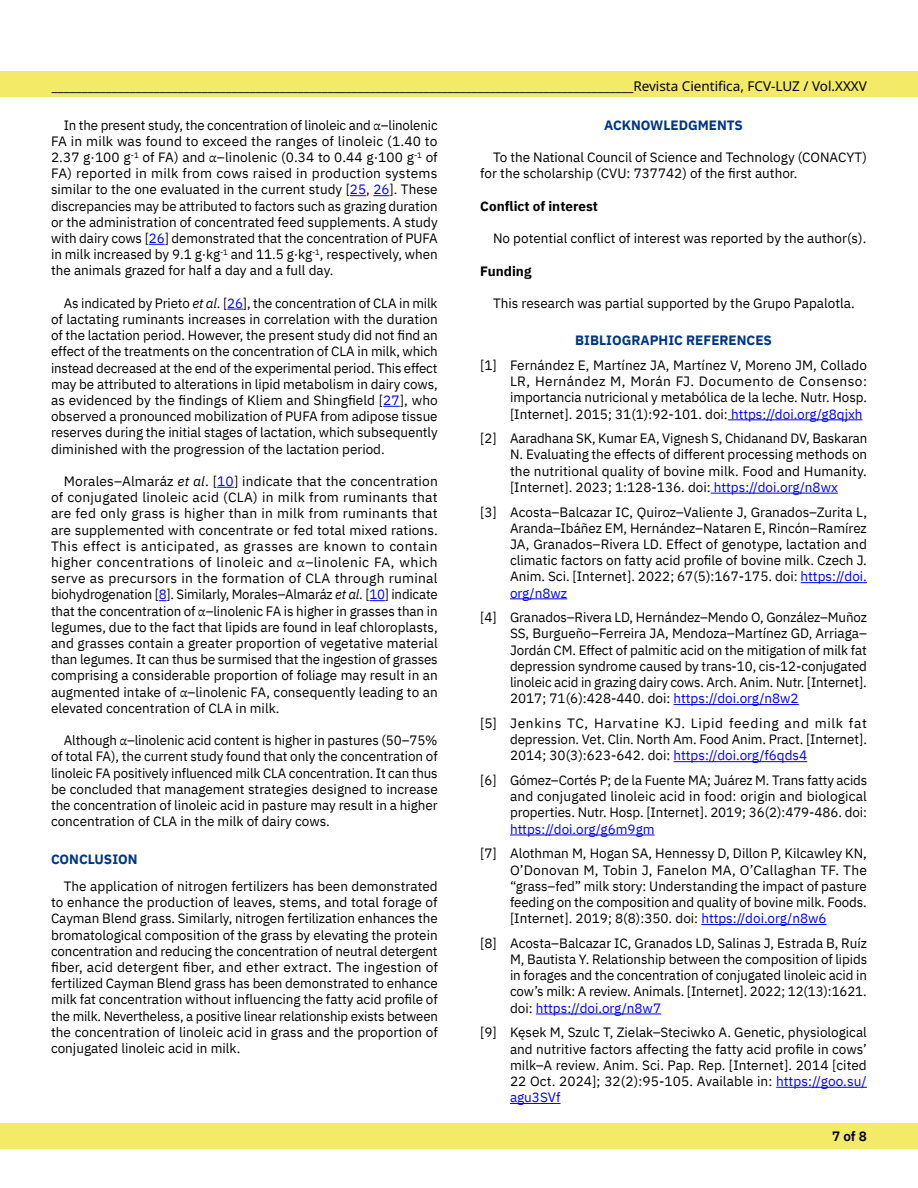
<style>
.page{position:relative;width:918px;height:1188px;background:#fff}
.page>*{position:absolute;margin:0;border:0;box-sizing:border-box;transform-origin:0 0}
.t1{font:13.5px/16.2px "IBM Plex Sans";color:#000;text-align:justify}
.t2{font:13.5px "Noto Sans";color:#000}
.t3{font:700 13.5px "IBM Plex Sans";color:#003687}
.t4{font:700 13.5px "IBM Plex Sans";color:#000}
.t5{font:13.5px "IBM Plex Sans";color:#00f}
.t6{font:600 13.5px "IBM Plex Sans";color:#000}
.s1{font-family:"STIX Two Math"}
.s2{color:#00f}
.s3{font-style:italic}
</style>
<div class="page">
<div style="left:0;top:71px;width:918px;height:26px;background:#f3ea67"></div>
<div style="left:0;top:1123px;width:918px;height:25px;background:#f3ea67"></div>
<svg style="left:350px;top:195px;width:16px;height:1px"></svg>
<svg style="left:373px;top:195px;width:17px;height:1px"></svg>
<svg style="left:149px;top:244px;width:16px;height:1px"></svg>
<svg style="left:227px;top:309px;width:16px;height:1px"></svg>
<svg style="left:383px;top:406px;width:17px;height:1px"></svg>
<svg style="left:217px;top:487px;width:17px;height:1px"></svg>
<svg style="left:369px;top:600px;width:16px;height:1px"></svg>
<hr style="left:728px;top:419px;width:135px;height:1px;background:#00f">
<hr style="left:711px;top:493px;width:127px;height:1px;background:#00f">
<hr style="left:801px;top:582px;width:66px;height:1px;background:#00f">
<hr style="left:510px;top:598px;width:57px;height:1px;background:#00f">
<hr style="left:674px;top:704px;width:125px;height:1px;background:#00f">
<hr style="left:674px;top:761px;width:133px;height:1px;background:#00f">
<hr style="left:510px;top:835px;width:145px;height:1px;background:#00f">
<hr style="left:701px;top:924px;width:126px;height:1px;background:#00f">
<hr style="left:536px;top:1014px;width:125px;height:1px;background:#00f">
<hr style="left:776px;top:1087px;width:91px;height:1px;background:#00f">
<hr style="left:510px;top:1103px;width:51px;height:1px;background:#00f">
<p class="t2" style="left:52px;top:79px;width:817px">_________________________________________________________________________________________________Revista Cientifica, FCV-LUZ / Vol.XXXV</p>
<p class="t1" style="left:51px;top:116px;width:388px;text-indent:13px">In the present study, the concentration of linoleic and <span class="s1">α</span>–linolenic FA in milk was found to exceed the ranges of linoleic (1.40 to 2.37 g·100 g<sup>-1</sup> of FA) and <span class="s1">α</span>–linolenic (0.34 to 0.44 g·100 g<sup>-1</sup> of FA) reported in milk from cows raised in production systems similar to the one evaluated in the current study [<span class="s2">25</span>, <span class="s2">26</span>]. These discrepancies may be attributed to factors such as grazing duration or the administration of concentrated feed supplements. A study with dairy cows [<span class="s2">26</span>] demonstrated that the concentration of PUFA in milk increased by 9.1 g·kg<sup>-1</sup> and 11.5 g·kg<sup>-1</sup>, respectively, when the animals grazed for half a day and a full day.</p>
<p class="t1" style="left:51px;top:294px;width:388px;text-indent:13px">As indicated by Prieto <span class="s3">et al</span>. [<span class="s2">26</span>], the concentration of CLA in milk of lactating ruminants increases in correlation with the duration of the lactation period. However, the present study did not find an effect of the treatments on the concentration of CLA in milk, which instead decreased at the end of the experimental period. This effect may be attributed to alterations in lipid metabolism in dairy cows, as evidenced by the findings of Kliem and Shingfield [<span class="s2">27</span>], who observed a pronounced mobilization of PUFA from adipose tissue reserves during the initial stages of lactation, which subsequently diminished with the progression of the lactation period.</p>
<p class="t1" style="left:51px;top:472px;width:388px;text-indent:13px">Morales–Almaráz <span class="s3">et al</span>. [<span class="s2">10</span>] indicate that the concentration of conjugated linoleic acid (CLA) in milk from ruminants that are fed only grass is higher than in milk from ruminants that are supplemented with concentrate or fed total mixed rations.<br>This effect is anticipated, as grasses are known to contain higher concentrations of linoleic and <span class="s1">α</span>–linolenic FA, which serve as precursors in the formation of CLA through ruminal biohydrogenation [<span class="s2">8</span>]. Similarly, Morales–Almaráz <span class="s3">et al</span>. [<span class="s2">10</span>] indicate that the concentration of <span class="s1">α</span>–linolenic FA is higher in grasses than in legumes, due to the fact that lipids are found in leaf chloroplasts, and grasses contain a greater proportion of vegetative material than legumes. It can thus be surmised that the ingestion of grasses comprising a considerable proportion of foliage may result in an augmented intake of <span class="s1">α</span>–linolenic FA, consequently leading to an elevated concentration of CLA in milk.</p>
<p class="t1" style="left:51px;top:731px;width:388px;text-indent:13px">Although <span class="s1">α</span>–linolenic acid content is higher in pastures (50–75% of total FA), the current study found that only the concentration of linoleic FA positively influenced milk CLA concentration. It can thus be concluded that management strategies designed to increase the concentration of linoleic acid in pasture may result in a higher concentration of CLA in the milk of dairy cows.</p>
<p class="t3" style="left:51px;top:848px;width:88px">CONCLUSION</p>
<p class="t1" style="left:51px;top:877px;width:388px;text-indent:13px">The application of nitrogen fertilizers has been demonstrated to enhance the production of leaves, stems, and total forage of Cayman Blend grass. Similarly, nitrogen fertilization enhances the bromatological composition of the grass by elevating the protein concentration and reducing the concentration of neutral detergent fiber, acid detergent fiber, and ether extract. The ingestion of fertilized Cayman Blend grass has been demonstrated to enhance milk fat concentration without influencing the fatty acid profile of the milk. Nevertheless, a positive linear relationship exists between the concentration of linoleic acid in grass and the proportion of conjugated linoleic acid in milk.</p>
<p class="t3" style="left:604px;top:114px;width:140px">ACKNOWLEDGMENTS</p>
<p class="t1" style="left:480px;top:148px;width:388px;text-indent:13px">To the National Council of Science and Technology (CONACYT) for the scholarship (CVU: 737742) of the first author.</p>
<p class="t4" style="left:480px;top:196px;width:119px">Conflict of interest</p>
<p class="t1" style="left:493px;top:229px;width:375px">No potential conflict of interest was reported by the author(s).</p>
<p class="t4" style="left:480px;top:261px;width:53px">Funding</p>
<p class="t1" style="left:493px;top:294px;width:363px">This research was partial supported by the Grupo Papalotla.</p>
<p class="t3" style="left:575px;top:330px;width:198px">BIBLIOGRAPHIC REFERENCES</p>
<p class="t1" style="left:510px;top:356px;width:359px;text-indent:-30px">[1] Fernández E, Martínez JA, Martínez V, Moreno JM, Collado LR, Hernández M, Morán FJ. Documento de Consenso: importancia nutricional y metabólica de la leche. Nutr. Hosp. [Internet]. 2015; 31(1):92-101. doi: <span class="s2">https://doi.org/g8qjxh</span></p>
<p class="t1" style="left:510px;top:429px;width:359px;text-indent:-30px">[2] Aaradhana SK, Kumar EA, Vignesh S, Chidanand DV, Baskaran N. Evaluating the effects of different processing methods on the nutritional quality of bovine milk. Food and Humanity. [Internet]. 2023; 1:128-136. doi: <span class="s2">https://doi.org/n8wx</span></p>
<p class="t1" style="left:510px;top:503px;width:359px;text-indent:-30px">[3] Acosta–Balcazar IC, Quiroz–Valiente J, Granados–Zurita L, Aranda–Ibáñez EM, Hernández–Nataren E, Rincón–Ramírez JA, Granados–Rivera LD. Effect of genotype, lactation and climatic factors on fatty acid profile of bovine milk. Czech J.<br>Anim. Sci. [Internet]. 2022; 67(5):167-175. doi: <span class="s2">https://doi. org/n8wz</span></p>
<p class="t1" style="left:510px;top:608px;width:359px;text-indent:-30px">[4] Granados–Rivera LD, Hernández–Mendo O, González–Muñoz SS, Burgueño–Ferreira JA, Mendoza–Martínez GD, Arriaga– Jordán CM. Effect of palmitic acid on the mitigation of milk fat depression syndrome caused by trans-10, cis-12-conjugated linoleic acid in grazing dairy cows. Arch. Anim. Nutr. [Internet].<br>2017; 71(6):428-440. doi: <span class="s2">https://doi.org/n8w2</span></p>
<p class="t1" style="left:510px;top:714px;width:359px;text-indent:-30px">[5] Jenkins TC, Harvatine KJ. Lipid feeding and milk fat depression. Vet. Clin. North Am. Food Anim. Pract. [Internet].<br>2014; 30(3):623-642. doi: <span class="s2">https://doi.org/f6qds4</span></p>
<p class="t1" style="left:510px;top:771px;width:359px;text-indent:-30px">[6] Gómez–Cortés P; de la Fuente MA; Juárez M. Trans fatty acids and conjugated linoleic acid in food: origin and biological properties. Nutr. Hosp. [Internet]. 2019; 36(2):479-486. doi:</p>
<p class="t5" style="left:510px;top:819px;width:146px">https://doi.org/g6m9gm</p>
<p class="t1" style="left:510px;top:844px;width:358px;text-indent:-30px">[7] Alothman M, Hogan SA, Hennessy D, Dillon P, Kilcawley KN, O’Donovan M, Tobin J, Fanelon MA, O’Callaghan TF. The “grass–fed” milk story: Understanding the impact of pasture feeding on the composition and quality of bovine milk. Foods. [Internet]. 2019; 8(8):350. doi: <span class="s2">https://doi.org/n8w6</span></p>
<p class="t1" style="left:510px;top:934px;width:359px;text-indent:-30px">[8] Acosta–Balcazar IC, Granados LD, Salinas J, Estrada B, Ruíz M, Bautista Y. Relationship between the composition of lipids in forages and the concentration of conjugated linoleic acid in cow’s milk: A review. Animals. [Internet]. 2022; 12(13):1621. doi: <span class="s2">https://doi.org/n8w7</span></p>
<p class="t1" style="left:510px;top:1023px;width:358px;text-indent:-30px">[9] Kęsek M, Szulc T, Zielak–Steciwko A. Genetic, physiological and nutritive factors affecting the fatty acid profile in cows’ milk–A review. Anim. Sci. Pap. Rep. [Internet]. 2014 [cited 22 Oct. 2024]; 32(2):95-105. Available in: <span class="s2">https://goo.su/ agu3SVf</span></p>
<p class="t6" style="left:832px;top:1126px;width:36px">7 of 8</p>
</div>
